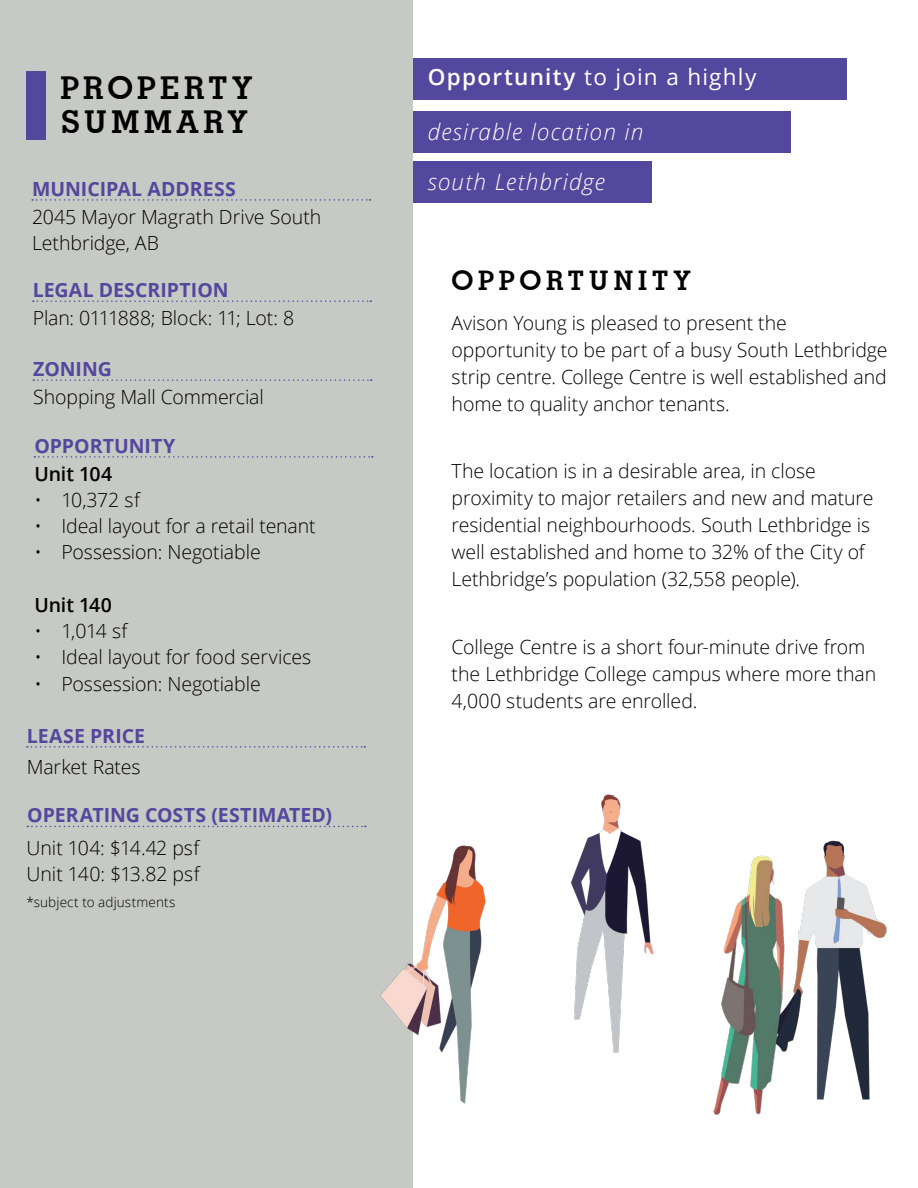
<style>
.page{position:relative;width:918px;height:1188px;background:#fff}
.page>*{position:absolute;margin:0;border:0;box-sizing:border-box;transform-origin:0 0}
.t1{font:700 31.5px/33.8px "Geometric Slab 703 BT";letter-spacing:.135em;color:#000}
.t2{font:700 27px "Geometric Slab 703 BT";letter-spacing:.175em;color:#000}
.t3{font:italic 300 22.5px "Open Sans";letter-spacing:.05em;color:#fff}
.t4{font:22.5px "Open Sans";letter-spacing:.05em;color:#fff}
.t5{font:300 19.5px/27px "Open Sans";letter-spacing:-.005em;color:#000}
.t6{font:700 19.5px "Open Sans";color:#54479e}
.t7{font:600 19.5px "Open Sans";letter-spacing:-.005em;color:#000}
.t8{font:300 13.5px "Open Sans";letter-spacing:.01em;color:#000}
.s1{font-weight:600}
</style>
<div class="page">
<div style="left:413px;top:58px;width:434px;height:41px;background:#54479e"></div>
<div style="left:413px;top:112px;width:378px;height:41px;background:#54479e"></div>
<div style="left:413px;top:162px;width:239px;height:41px;background:#54479e"></div>
<div style="left:0;top:0;width:413px;height:1188px;background:#c7c9c4"></div>
<div style="left:26px;top:71px;width:19px;height:68px;background:#54479e"></div>
<svg style="left:32px;top:199px;width:339px;height:2px"></svg>
<svg style="left:33px;top:300px;width:338px;height:2px"></svg>
<svg style="left:33px;top:379px;width:339px;height:2px"></svg>
<svg style="left:34px;top:456px;width:339px;height:2px"></svg>
<svg style="left:27px;top:746px;width:338px;height:2px"></svg>
<img style="left:713px;top:840px;width:174px;height:275px">
<img style="left:352px;top:827px;width:134px;height:277px">
<img style="left:570px;top:794px;width:84px;height:259px">
<svg style="left:27px;top:826px;width:339px;height:1px"></svg>
<h1 class="t1" style="left:60px;top:71px;width:194px">PROPERTY<br>SUMMARY</h1>
<p class="t6" style="left:32px;top:175px;width:205px">MUNICIPAL ADDRESS</p>
<p class="t5" style="left:32px;top:203px;width:291px;line-height:26.2px">2045 Mayor Magrath Drive South<br>Lethbridge, AB</p>
<p class="t6" style="left:33px;top:276px;width:197px">LEGAL DESCRIPTION</p>
<p class="t5" style="left:33px;top:304px;width:263px">Plan: 0111888; Block: 11; Lot: 8</p>
<p class="t6" style="left:33px;top:355px;width:80px">ZONING</p>
<p class="t5" style="left:33px;top:383px;width:232px">Shopping Mall Commercial</p>
<p class="t6" style="left:34px;top:432px;width:143px">OPPORTUNITY</p>
<p class="t7" style="left:34px;top:460px;width:79px">Unit 104</p>
<p class="t5" style="left:34px;top:486px;width:107px">• 10,372 sf</p>
<p class="t5" style="left:34px;top:512px;width:283px">• Ideal layout for a retail tenant</p>
<p class="t5" style="left:34px;top:538px;width:228px">• Possession: Negotiable</p>
<p class="t7" style="left:34px;top:591px;width:79px">Unit 140</p>
<p class="t5" style="left:34px;top:617px;width:95px">• 1,014 sf</p>
<p class="t5" style="left:34px;top:643px;width:278px">• Ideal layout for food services</p>
<p class="t5" style="left:34px;top:669px;width:228px">• Possession: Negotiable</p>
<p class="t6" style="left:27px;top:722px;width:120px">LEASE PRICE</p>
<p class="t5" style="left:27px;top:752px;width:115px">Market Rates</p>
<p class="t6" style="left:27px;top:801px;width:306px">OPERATING COSTS (ESTIMATED)</p>
<p class="t5" style="left:27px;top:834px;width:174px;line-height:26.2px">Unit 104: $14.42 psf<br>Unit 140: $13.82 psf</p>
<p class="t8" style="left:27px;top:893px;width:150px">*subject to adjustments</p>
<p class="t4" style="left:428px;top:62px;width:330px"><span class="s1">Opportunity</span> to join a highly</p>
<p class="t3" style="left:428px;top:116px;width:217px">desirable location in</p>
<p class="t3" style="left:428px;top:166px;width:179px">south Lethbridge</p>
<h2 class="t2" style="left:452px;top:264px;width:241px">OPPORTUNITY</h2>
<p class="t5" style="left:452px;top:309px;width:437px">Avison Young is pleased to present the opportunity to be part of a busy South Lethbridge strip centre. College Centre is well established and home to quality anchor tenants.</p>
<p class="t5" style="left:452px;top:457px;width:423px">The location is in a desirable area, in close proximity to major retailers and new and mature residential neighbourhoods. South Lethbridge is well established and home to 32% of the City of Lethbridge’s population (32,558 people).</p>
<p class="t5" style="left:452px;top:633px;width:426px">College Centre is a short four-minute drive from the Lethbridge College campus where more than<br>4,000 students are enrolled.</p>
</div>
